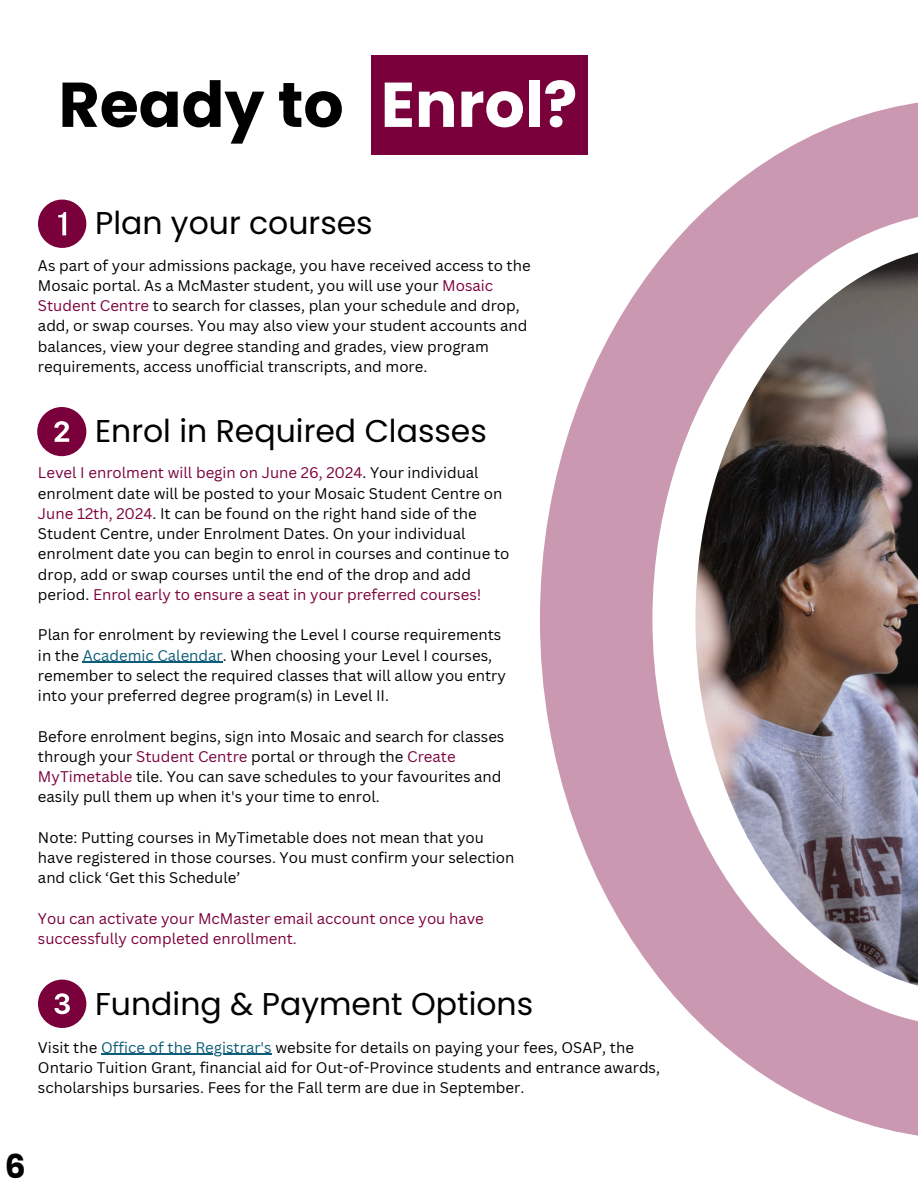
<style>
.page{position:relative;width:918px;height:1188px;background:#fff}
.page>*{position:absolute;margin:0;border:0;box-sizing:border-box;transform-origin:0 0}
.t1{font:700 63.15px "Poppins";color:#000}
.t2{font:700 63.15px "Poppins";color:#fff}
.t3{font:700 32.85px "Poppins";color:#000}
.t4{font:31.5px "Poppins";color:#000}
.t5{font:15px/20.2px "Canva Sans";color:#000}
.t6{font:15px/20.2px "Canva Sans";color:#7a003c}
.s1{color:#7a003c}
.s2{color:#0d5d78}
</style>
<div class="page">
<svg style="left:540px;top:102px;width:378px;height:1034px"></svg>
<img style="left:695px;top:245px;width:223px;height:748px">
<svg style="left:38px;top:200px;width:48px;height:48px"></svg>
<svg style="left:37px;top:407px;width:49px;height:49px"></svg>
<hr style="left:83px;top:662px;width:140px;height:1px;background:#0d5d78">
<svg style="left:38px;top:980px;width:48px;height:48px"></svg>
<hr style="left:101px;top:1054px;width:171px;height:1px;background:#0d5d78">
<div style="left:371px;top:55px;width:217px;height:99px;background:#7a003c"></div>
<p class="t1" style="left:59px;top:61px;width:287px">Ready to</p>
<p class="t2" style="left:381px;top:61px;width:198px">Enrol?</p>
<h1 class="t4" style="left:95px;top:201px;width:279px">Plan your courses</h1>
<h1 class="t5" style="left:38px;top:255px;width:494px">As part of your admissions package, you have received access to the Mosaic portal. As a McMaster student, you will use your <span class="s1">Mosaic Student Centre</span> to search for classes, plan your schedule and drop, add, or swap courses. You may also view your student accounts and balances, view your degree standing and grades, view program requirements, access unofficial transcripts, and more.</h1>
<p class="t4" style="left:95px;top:409px;width:393px">Enrol in Required Classes</p>
<h2 class="t5" style="left:38px;top:462px;width:473px"><span class="s1">Level I enrolment will begin on June 26, 2024</span>. Your individual enrolment date will be posted to your Mosaic Student Centre on <span class="s1">June 12th, 2024</span>. It can be found on the right hand side of the Student Centre, under Enrolment Dates. On your individual enrolment date you can begin to enrol in courses and continue to drop, add or swap courses until the end of the drop and add period. <span class="s1">Enrol early to ensure a seat in your preferred courses!</span></h2>
<p class="t5" style="left:38px;top:624px;width:469px">Plan for enrolment by reviewing the Level I course requirements in the <span class="s2">Academic Calendar</span>. When choosing your Level I courses, remember to select the required classes that will allow you entry into your preferred degree program(s) in Level II.</p>
<p class="t5" style="left:38px;top:726px;width:468px">Before enrolment begins, sign into Mosaic and search for classes through your <span class="s1">Student Centre</span> portal or through the <span class="s1">Create MyTimetable</span> tile. You can save schedules to your favourites and easily pull them up when it's your time to enrol.</p>
<h2 class="t5" style="left:38px;top:827px;width:478px">Note: Putting courses in MyTimetable does not mean that you have registered in those courses. You must confirm your selection and click ‘Get this Schedule’</h2>
<p class="t6" style="left:38px;top:908px;width:447px">You can activate your McMaster email account once you have successfully completed enrollment.</p>
<p class="t4" style="left:95px;top:981px;width:440px">Funding &amp; Payment Options</p>
<p class="t5" style="left:38px;top:1037px;width:597px">Visit the <span class="s2">Office of the Registrar's</span> website for details on paying your fees, OSAP, the</p>
<p class="t5" style="left:38px;top:1057px;width:624px">Ontario Tuition Grant, financial aid for Out-of-Province students and entrance awards, scholarships bursaries. Fees for the Fall term are due in September.</p>
<h2 class="t3" style="left:5px;top:1144px;width:22px">6</h2>
</div>
